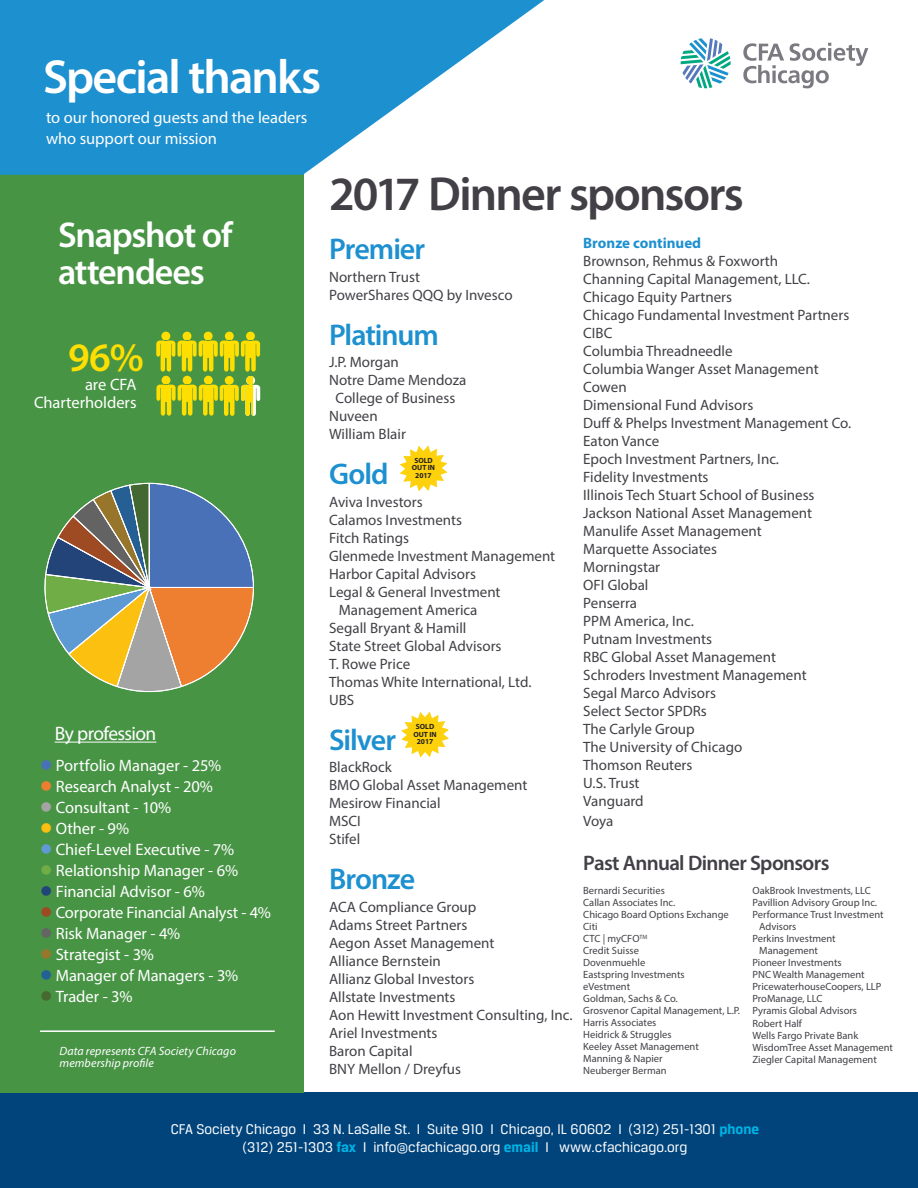
<style>
.page{position:relative;width:918px;height:1188px;background:#fff}
.page>*{position:absolute;margin:0;border:0;box-sizing:border-box;transform-origin:0 0}
.t1{font:600 48px "Myriad Pro";letter-spacing:-.035em;color:#424046}
.t2{font:600 48px "Myriad Pro";letter-spacing:-.04em;color:#fff}
.t3{font:600 40.5px "Myriad Pro";color:#ffdf01}
.t4{font:600 36px/37.5px "Myriad Pro";letter-spacing:-.035em;color:#fff}
.t5{font:600 30px "Myriad Pro";letter-spacing:-.035em;color:#1d90d0}
.t6{font:600 21px "Myriad Pro";letter-spacing:-.035em;color:#424046}
.t7{font:19.5px "Myriad Pro";letter-spacing:-.035em;color:#fff}
.t8{font:16.5px/21px "Myriad Pro";letter-spacing:-.005em;color:#fff}
.t9{font:15px/18px "Myriad Pro";color:#424046}
.t10{font:15px/18px "CFA Breuer Text";color:#fff;text-align:center}
.t11{font:700 15px "Myriad Pro";color:#1d90d0}
.t12{font:italic 12px/12px "Myriad Pro";letter-spacing:.005em;color:#fff}
.t13{font:10.5px/12px "Myriad Pro";color:#424046}
.t14{font:700 7.5px/7.5px "Myriad Pro";letter-spacing:-.005em;color:#231f20;text-align:center}
.s1{color:#4871b8}
.s2{color:#ee7e2f}
.s3{color:#a5a4a4}
.s4{color:#fbbf12}
.s5{color:#5f9ad2}
.s6{color:#70ad46}
.s7{color:#1f4579}
.s8{color:#9e4b22}
.s9{color:#646464}
.s10{color:#98762b}
.s11{color:#236094}
.s12{color:#456931}
.s13{font-weight:700;color:#00b3e4}
</style>
<div class="page">
<div style="left:0;top:1092px;width:918px;height:96px;background:#00447b"></div>
<div style="left:0;top:172px;width:303px;height:920px;background:#489445"></div>
<svg style="left:0;top:0;width:544px;height:175px;fill:#1d90d0"></svg>
<svg style="left:401px;top:711px;width:48px;height:47px"></svg>
<svg style="left:399px;top:445px;width:49px;height:46px"></svg>
<svg style="left:681px;top:38px;width:50px;height:50px"></svg>
<svg style="left:743px;top:43px;width:125px;height:45px"></svg>
<hr style="left:55px;top:742px;width:101px;height:1px;background:#fff">
<svg style="left:156px;top:332px;width:104px;height:84px"></svg>
<hr style="left:40px;top:1030px;width:235px;height:2px;background:#fff">
<svg style="left:44px;top:483px;width:210px;height:210px"></svg>
<h1 class="t2" style="left:43px;top:47px;width:280px">Special thanks</h1>
<p class="t8" style="left:46px;top:107px;width:263px">to our honored guests and the leaders who support our mission</p>
<h3 class="t4" style="left:58px;top:215px;width:176px">Snapshot of attendees</h3>
<h2 class="t3" style="left:68px;top:332px;width:77px">96%</h2>
<p class="t8" style="left:34px;top:375px;width:104px;line-height:18px;text-align:right">are CFA<br>Charterholders</p>
<h3 class="t7" style="left:55px;top:722px;width:103px">By profession</h3>
<p class="t8" style="left:40px;top:754px;width:183px"><span class="s1">●</span> Portfolio Manager - 25%</p>
<p class="t8" style="left:40px;top:775px;width:174px"><span class="s2">●</span> Research Analyst - 20%</p>
<p class="t8" style="left:40px;top:796px;width:133px"><span class="s3">●</span> Consultant - 10%</p>
<p class="t8" style="left:40px;top:817px;width:91px"><span class="s4">●</span> Other - 9%</p>
<p class="t8" style="left:40px;top:838px;width:196px"><span class="s5">●</span> Chief-Level Executive - 7%</p>
<p class="t8" style="left:40px;top:859px;width:200px"><span class="s6">●</span> Relationship Manager - 6%</p>
<p class="t8" style="left:40px;top:880px;width:166px"><span class="s7">●</span> Financial Advisor - 6%</p>
<p class="t8" style="left:40px;top:901px;width:232px"><span class="s8">●</span> Corporate Financial Analyst - 4%</p>
<p class="t8" style="left:40px;top:922px;width:142px"><span class="s9">●</span> Risk Manager - 4%</p>
<p class="t8" style="left:40px;top:943px;width:115px"><span class="s10">●</span> Strategist - 3%</p>
<p class="t8" style="left:40px;top:964px;width:200px"><span class="s11">●</span> Manager of Managers - 3%</p>
<p class="t8" style="left:40px;top:985px;width:94px"><span class="s12">●</span> Trader - 3%</p>
<p class="t12" style="left:60px;top:1045px;width:178px">Data represents CFA Society Chicago membership profile</p>
<h1 class="t1" style="left:329px;top:164px;width:416px">2017 Dinner sponsors</h1>
<h3 class="t5" style="left:329px;top:230px;width:98px">Premier</h3>
<p class="t9" style="left:329px;top:268px;width:185px">Northern Trust<br>PowerShares QQQ by Invesco</p>
<h3 class="t5" style="left:329px;top:316px;width:111px">Platinum</h3>
<p class="t9" style="left:329px;top:353px;width:71px">J.P. Morgan</p>
<p class="t9" style="left:329px;top:371px;width:139px">Notre Dame Mendoza</p>
<p class="t9" style="left:336px;top:389px;width:121px">College of Business</p>
<p class="t9" style="left:329px;top:407px;width:50px">Nuveen</p>
<p class="t9" style="left:329px;top:425px;width:78px">William Blair</p>
<h3 class="t5" style="left:329px;top:455px;width:61px">Gold</h3>
<p class="t9" style="left:329px;top:493px;width:95px">Aviva Investors</p>
<p class="t9" style="left:329px;top:511px;width:135px">Calamos Investments</p>
<p class="t9" style="left:329px;top:529px;width:82px">Fitch Ratings</p>
<p class="t9" style="left:329px;top:547px;width:228px">Glenmede Investment Management</p>
<p class="t9" style="left:329px;top:565px;width:148px">Harbor Capital Advisors</p>
<p class="t9" style="left:329px;top:583px;width:173px">Legal &amp; General Investment</p>
<p class="t9" style="left:339px;top:601px;width:140px">Management America</p>
<p class="t9" style="left:329px;top:619px;width:139px">Segall Bryant &amp; Hamill</p>
<p class="t9" style="left:329px;top:637px;width:174px">State Street Global Advisors</p>
<p class="t9" style="left:329px;top:655px;width:83px">T. Rowe Price</p>
<p class="t9" style="left:329px;top:673px;width:204px">Thomas White International, Ltd.</p>
<p class="t9" style="left:329px;top:691px;width:27px">UBS</p>
<h3 class="t5" style="left:329px;top:721px;width:68px">Silver</h3>
<p class="t9" style="left:329px;top:758px;width:200px">BlackRock<br>BMO Global Asset Management<br>Mesirow Financial<br>MSCI<br>Stifel</p>
<h3 class="t5" style="left:329px;top:860px;width:88px">Bronze</h3>
<p class="t9" style="left:329px;top:898px;width:245px">ACA Compliance Group<br>Adams Street Partners<br>Aegon Asset Management<br>Alliance Bernstein<br>Allianz Global Investors<br>Allstate Investments<br>Aon Hewitt Investment Consulting, Inc.<br>Ariel Investments<br>Baron Capital<br>BNY Mellon / Dreyfus</p>
<p class="t14" style="left:412px;top:456px;width:25px">SOLD<br>OUT IN<br>2017</p>
<p class="t14" style="left:413px;top:723px;width:25px">SOLD<br>OUT IN<br>2017</p>
<p class="t11" style="left:583px;top:233px;width:119px">Bronze continued</p>
<p class="t9" style="left:583px;top:252px;width:269px">Brownson, Rehmus &amp; Foxworth<br>Channing Capital Management, LLC.<br>Chicago Equity Partners<br>Chicago Fundamental Investment Partners<br>CIBC<br>Columbia Threadneedle<br>Columbia Wanger Asset Management<br>Cowen<br>Dimensional Fund Advisors<br>Duff &amp; Phelps Investment Management Co.<br>Eaton Vance<br>Epoch Investment Partners, Inc.<br>Fidelity Investments<br>Illinois Tech Stuart School of Business<br>Jackson National Asset Management<br>Manulife Asset Management<br>Marquette Associates<br>Morningstar<br>OFI Global<br>Penserra<br>PPM America, Inc.<br>Putnam Investments<br>RBC Global Asset Management<br>Schroders Investment Management<br>Segal Marco Advisors<br>Select Sector SPDRs<br>The Carlyle Group<br>The University of Chicago<br>Thomson Reuters<br>U.S. Trust<br>Vanguard</p>
<p class="t9" style="left:583px;top:811px;width:32px">Voya</p>
<h3 class="t6" style="left:583px;top:850px;width:248px">Past Annual Dinner Sponsors</h3>
<p class="t13" style="left:583px;top:884px;width:158px">Bernardi Securities<br>Callan Associates Inc.<br>Chicago Board Options Exchange<br>Citi<br>CTC | myCFO<sup>TM<br></sup>Credit Suisse<br>Dovenmuehle<br>Eastspring Investments<br>eVestment<br>Goldman, Sachs &amp; Co.<br>Grosvenor Capital Management, L.P.<br>Harris Associates<br>Heidrick &amp; Struggles<br>Keeley Asset Management<br>Manning &amp; Napier<br>Neuberger Berman</p>
<p class="t13" style="left:753px;top:885px;width:120px">OakBrook Investments, LLC</p>
<p class="t13" style="left:753px;top:897px;width:126px">Pavillion Advisory Group Inc.</p>
<p class="t13" style="left:753px;top:909px;width:133px">Performance Trust Investment</p>
<p class="t13" style="left:759px;top:921px;width:39px">Advisors</p>
<p class="t13" style="left:753px;top:933px;width:85px">Perkins Investment</p>
<p class="t13" style="left:759px;top:945px;width:60px">Management</p>
<p class="t13" style="left:753px;top:957px;width:91px">Pioneer Investments</p>
<p class="t13" style="left:753px;top:969px;width:114px">PNC Wealth Management</p>
<p class="t13" style="left:753px;top:981px;width:131px">PricewaterhouseCoopers, LLP</p>
<p class="t13" style="left:753px;top:993px;width:71px">ProManage, LLC</p>
<p class="t13" style="left:753px;top:1005px;width:106px">Pyramis Global Advisors</p>
<p class="t13" style="left:753px;top:1017px;width:51px">Robert Half</p>
<p class="t13" style="left:753px;top:1029px;width:107px">Wells Fargo Private Bank</p>
<p class="t13" style="left:753px;top:1041px;width:142px">WisdomTree Asset Management</p>
<p class="t13" style="left:753px;top:1053px;width:126px">Ziegler Capital Management</p>
<p class="t10" style="left:171px;top:1120px;width:590px">CFA Society Chicago I 33 N. LaSalle St. I Suite 910 I Chicago, IL 60602 I (312) 251-1301 <span class="s13">phone </span>(312) 251-1303 <span class="s13">fax</span> I info@cfachicago.org <span class="s13">email</span> I www.cfachicago.org</p>
</div>
